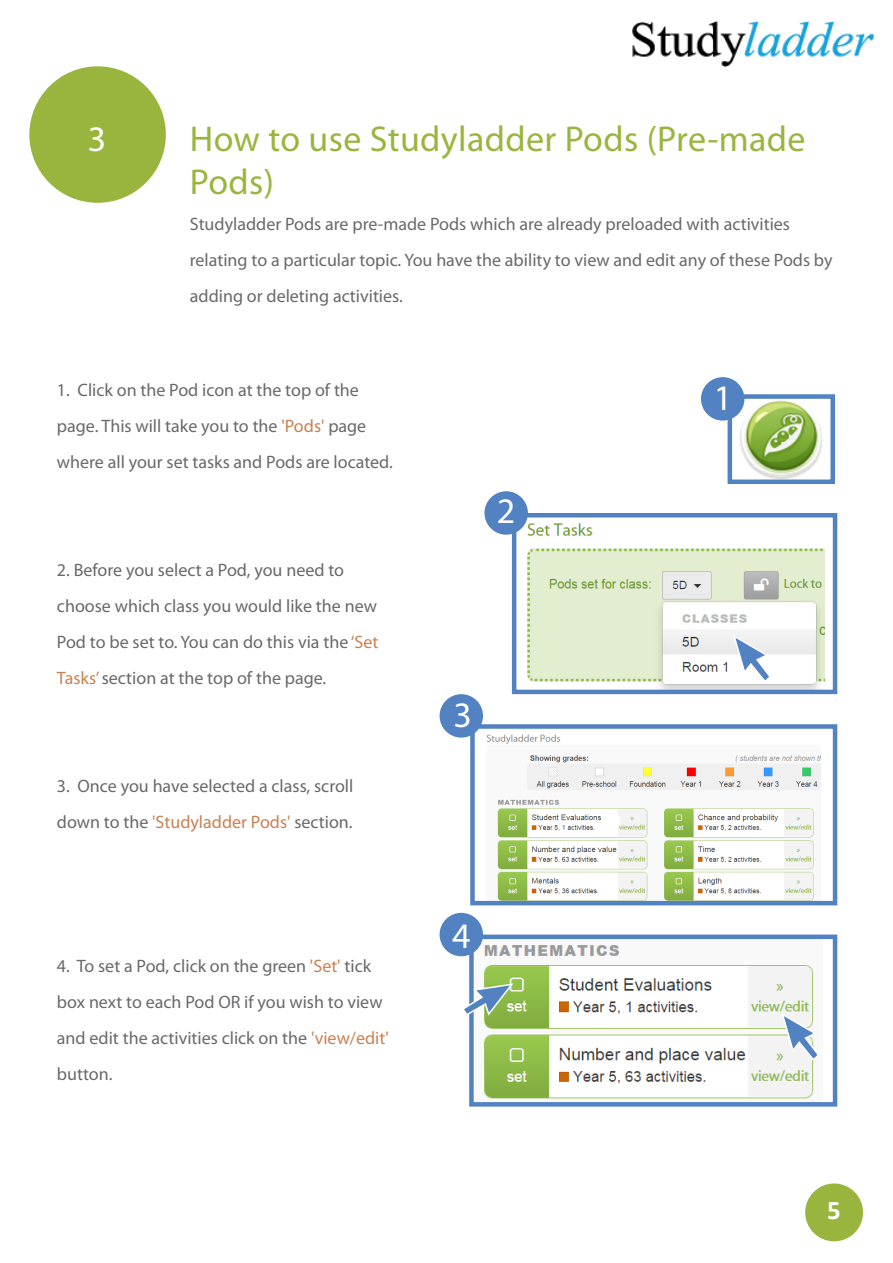
<style>
.page{position:relative;width:893px;height:1263px;background:#fff}
.page>*{position:absolute;margin:0;border:0;box-sizing:border-box;transform-origin:0 0}
.t1{font:36px/43.2px "Myriad Pro";letter-spacing:.01em;color:#9ab53e}
.t2{font:36px "Myriad Pro";color:#fff}
.t3{font:700 27px "Calibri";color:#fff}
.t4{font:18px/36px "Myriad Pro";color:#69696c}
.s1{color:#ca8151}
</style>
<div class="page">
<div style="left:805px;top:1183px;width:58px;height:58px;background:#9ab53e;border-radius:50%"></div>
<img style="left:486px;top:734px;width:334px;height:166px">
<div style="left:470px;top:724px;width:367px;height:181px;border:4px solid #5282c2"></div>
<div style="left:29px;top:66px;width:137px;height:137px;background:#9ab53e;border-radius:50%"></div>
<div style="left:601px;top:816px;width:18px;height:9px;background:#fff"></div>
<img style="left:475px;top:939px;width:348px;height:160px">
<div style="left:469px;top:934px;width:368px;height:172px;border:4px solid #5282c2"></div>
<div style="left:440px;top:694px;width:43px;height:44px;background:#5282c2;border-radius:50%"></div>
<div style="left:440px;top:913px;width:43px;height:43px;background:#5282c2;border-radius:50%"></div>
<img style="left:632px;top:20px;width:242px;height:48px">
<img style="left:739px;top:399px;width:83px;height:80px">
<div style="left:728px;top:394px;width:107px;height:90px;border:4px solid #5282c2"></div>
<div style="left:701px;top:377px;width:43px;height:44px;background:#5282c2;border-radius:50%"></div>
<img style="left:519px;top:518px;width:305px;height:171px">
<div style="left:512px;top:513px;width:325px;height:181px;border:4px solid #5282c2"></div>
<svg style="left:732px;top:634px;width:40px;height:50px"></svg>
<div style="left:484px;top:491px;width:44px;height:44px;background:#5282c2;border-radius:50%"></div>
<svg style="left:464px;top:982px;width:50px;height:35px"></svg>
<svg style="left:780px;top:1012px;width:40px;height:50px"></svg>
<p class="t2" style="left:88px;top:116px;width:20px">3</p>
<p class="t1" style="left:190px;top:116px;width:617px">How to use Studyladder Pods (Pre-made<br>Pods)</p>
<p class="t4" style="left:190px;top:205px;width:644px">Studyladder Pods are pre-made Pods which are already preloaded with activities relating to a particular topic. You have the ability to view and edit any of these Pods by adding or deleting activities.</p>
<p class="t4" style="left:57px;top:372px;width:337px">1. Click on the Pod icon at the top of the page. This will take you to the <span class="s1">'Pods'</span> page where all your set tasks and Pods are located.</p>
<p class="t4" style="left:57px;top:552px;width:323px">2. Before you select a Pod, you need to choose which class you would like the new Pod to be set to. You can do this via the <span class="s1">‘Set Tasks’</span> section at the top of the page.</p>
<p class="t4" style="left:57px;top:768px;width:298px">3. Once you have selected a class, scroll down to the <span class="s1">'Studyladder Pods'</span> section.</p>
<p class="t4" style="left:57px;top:948px;width:333px">4. To set a Pod, click on the green <span class="s1">'Set'</span> tick box next to each Pod OR if you wish to view and edit the activities click on the <span class="s1">'view/edit' </span>button.</p>
<p class="t2" style="left:497px;top:489px;width:20px">2</p>
<p class="t2" style="left:453px;top:693px;width:20px">3</p>
<p class="t2" style="left:452px;top:913px;width:20px">4</p>
<p class="t2" style="left:714px;top:375px;width:20px">1</p>
<p class="t3" style="left:827px;top:1193px;width:15px">5</p>
</div>
